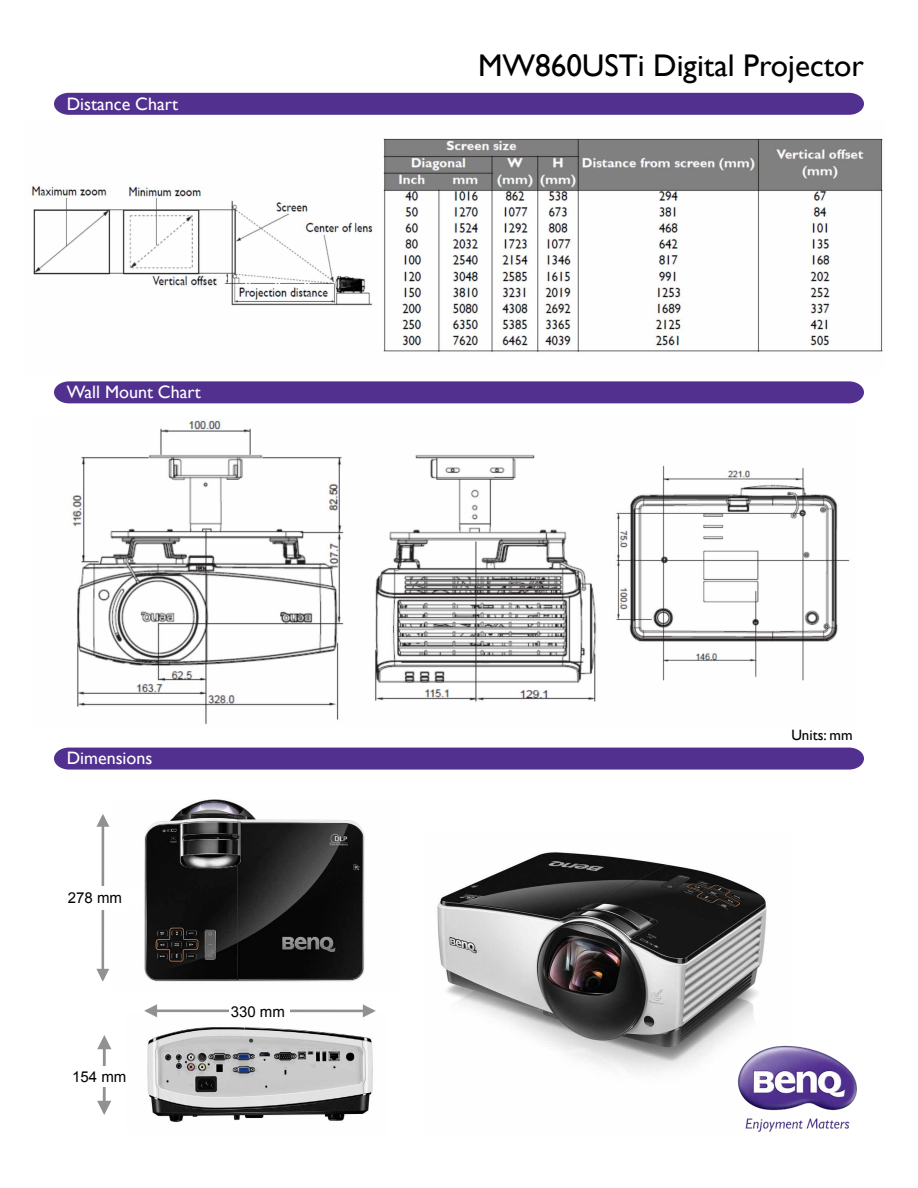
<style>
.page{position:relative;width:918px;height:1188px;background:#fff}
.page>*{position:absolute;margin:0;border:0;box-sizing:border-box;transform-origin:0 0}
.t1{font:31.35px "Gill Sans";color:#000}
.t2{font:18px "Gill Sans";color:#fff}
.t3{font:15px "Arial";color:#000}
.t4{font:15px "Gill Sans";color:#000}
</style>
<div class="page">
<img style="left:71px;top:419px;width:779px;height:305px">
<img style="left:144px;top:799px;width:221px;height:183px">
<img style="left:147px;top:1013px;width:226px;height:110px">
<img style="left:437px;top:852px;width:330px;height:220px">
<hr style="left:147px;top:1010px;width:226px;height:2px;background:#919191">
<svg style="left:144px;top:1004px;width:13px;height:13px"></svg>
<svg style="left:363px;top:1004px;width:13px;height:13px"></svg>
<hr style="left:103px;top:1038px;width:3px;height:74px;background:#919191">
<svg style="left:97px;top:1035px;width:14px;height:14px"></svg>
<svg style="left:97px;top:1101px;width:14px;height:14px"></svg>
<hr style="left:102px;top:816px;width:2px;height:163px;background:#919191">
<svg style="left:96px;top:814px;width:13px;height:13px"></svg>
<svg style="left:96px;top:969px;width:13px;height:13px"></svg>
<div style="left:54px;top:93px;width:810px;height:22px;background:#523090"></div>
<div style="left:54px;top:381px;width:810px;height:22px;background:#523090"></div>
<div style="left:54px;top:748px;width:810px;height:22px;background:#523090"></div>
<div style="left:71px;top:1066px;width:56px;height:20px;background:#fff"></div>
<div style="left:234px;top:1001px;width:56px;height:19px;background:#fff"></div>
<div style="left:63px;top:886px;width:64px;height:23px;background:#fff"></div>
<div style="left:229px;top:1001px;width:58px;height:21px;background:#fff"></div>
<img style="left:730px;top:1036px;width:127px;height:96px">
<img style="left:31px;top:138px;width:852px;height:214px">
<p class="t2" style="left:67px;top:93px;width:113px">Distance Chart</p>
<p class="t2" style="left:67px;top:382px;width:136px">Wall Mount Chart</p>
<p class="t2" style="left:67px;top:748px;width:87px">Dimensions</p>
<p class="t3" style="left:68px;top:888px;width:56px">278 mm</p>
<p class="t3" style="left:72px;top:1066px;width:56px">154 mm</p>
<p class="t3" style="left:231px;top:1002px;width:56px">330 mm</p>
<h1 class="t1" style="left:478px;top:47px;width:387px">MW860USTi Digital Projector</h1>
<p class="t4" style="left:791px;top:727px;width:63px">Units: mm</p>
</div>
